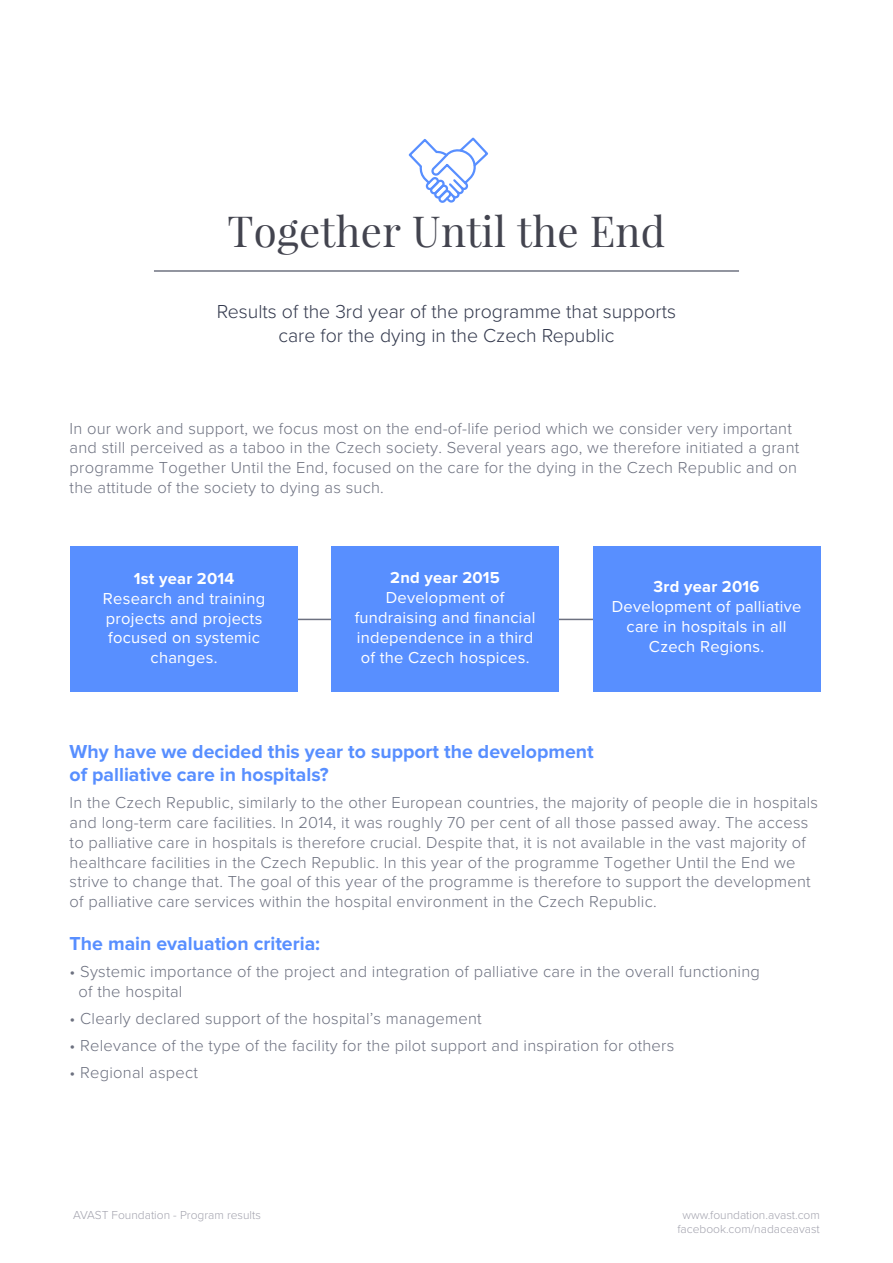
<style>
.page{position:relative;width:893px;height:1263px;background:#fff}
.page>*{position:absolute;margin:0;border:0;box-sizing:border-box;transform-origin:0 0}
.t1{font:42px "Playfair Display";letter-spacing:.005em;color:#43444f}
.t2{font:700 19.5px/23.4px "Proxima Nova";color:#588fff}
.t3{font:300 19.5px/23.4px "Proxima Nova";color:#33394d;text-align:center}
.t4{font:300 16.5px/19.8px "Proxima Nova";letter-spacing:.015em;color:#6d7180}
.t5{font:16.5px/19.8px "Proxima Nova";letter-spacing:.015em;color:#fff;text-align:center}
.t6{font:700 16.5px "Proxima Nova";letter-spacing:.015em;color:#fff}
.t7{font:300 12px/14.4px "Proxima Nova";color:#a3a3ae;text-align:center}
</style>
<div class="page">
<hr style="left:154px;top:270px;width:585px;height:1px;background:#33394d">
<svg style="left:408px;top:137px;width:80px;height:66px"></svg>
<hr style="left:290px;top:619px;width:318px;height:1px;background:#6d7180">
<div style="left:71px;top:546px;width:227px;height:146px;background:#588fff"></div>
<div style="left:332px;top:546px;width:227px;height:146px;background:#588fff"></div>
<div style="left:593px;top:546px;width:227px;height:146px;background:#588fff"></div>
<h1 class="t1" style="left:227px;top:205px;width:439px">Together Until the End</h1>
<p class="t3" style="left:217px;top:299px;width:461px">Results of the 3rd year of the programme that supports care for the dying in the Czech Republic</p>
<p class="t4" style="left:70px;top:417px;width:731px">In our work and support, we focus most on the end-of-life period which we consider very important and still perceived as a taboo in the Czech society. Several years ago, we therefore initiated a grant programme Together Until the End, focused on the care for the dying in the Czech Republic and on the attitude of the society to dying as such.</p>
<p class="t6" style="left:134px;top:569px;width:102px">1st year 2014</p>
<p class="t5" style="left:103px;top:588px;width:164px">Research and training projects and projects focused on systemic changes.</p>
<p class="t6" style="left:390px;top:568px;width:111px">2nd year 2015</p>
<p class="t5" style="left:355px;top:587px;width:182px">Development of fundraising and financial independence in a third of the Czech hospices.</p>
<p class="t6" style="left:654px;top:577px;width:107px">3rd year 2016</p>
<p class="t5" style="left:612px;top:596px;width:191px">Development of palliative care in hospitals in all<br>Czech Regions.</p>
<p class="t2" style="left:70px;top:740px;width:526px">Why have we decided this year to support the development of palliative care in hospitals?</p>
<p class="t4" style="left:70px;top:792px;width:750px">In the Czech Republic, similarly to the other European countries, the majority of people die in hospitals and long-term care facilities. In 2014, it was roughly 70 per cent of all those passed away. The access to palliative care in hospitals is therefore crucial. Despite that, it is not available in the vast majority of healthcare facilities in the Czech Republic. In this year of the programme Together Until the End we strive to change that. The goal of this year of the programme is therefore to support the development of palliative care services within the hospital environment in the Czech Republic.</p>
<p class="t2" style="left:70px;top:932px;width:252px">The main evaluation criteria:</p>
<p class="t4" style="left:79px;top:961px;width:683px;text-indent:-9px">• Systemic importance of the project and integration of palliative care in the overall functioning of the hospital</p>
<p class="t4" style="left:70px;top:1008px;width:414px">• Clearly declared support of the hospital’s management</p>
<p class="t4" style="left:70px;top:1035px;width:606px">• Relevance of the type of the facility for the pilot support and inspiration for others</p>
<p class="t4" style="left:70px;top:1062px;width:130px">• Regional aspect</p>
<p class="t7" style="left:73px;top:1207px;width:189px">AVAST Foundation - Program results</p>
<p class="t7" style="left:677px;top:1207px;width:144px">www.foundation.avast.com facebook.com/nadaceavast</p>
</div>
